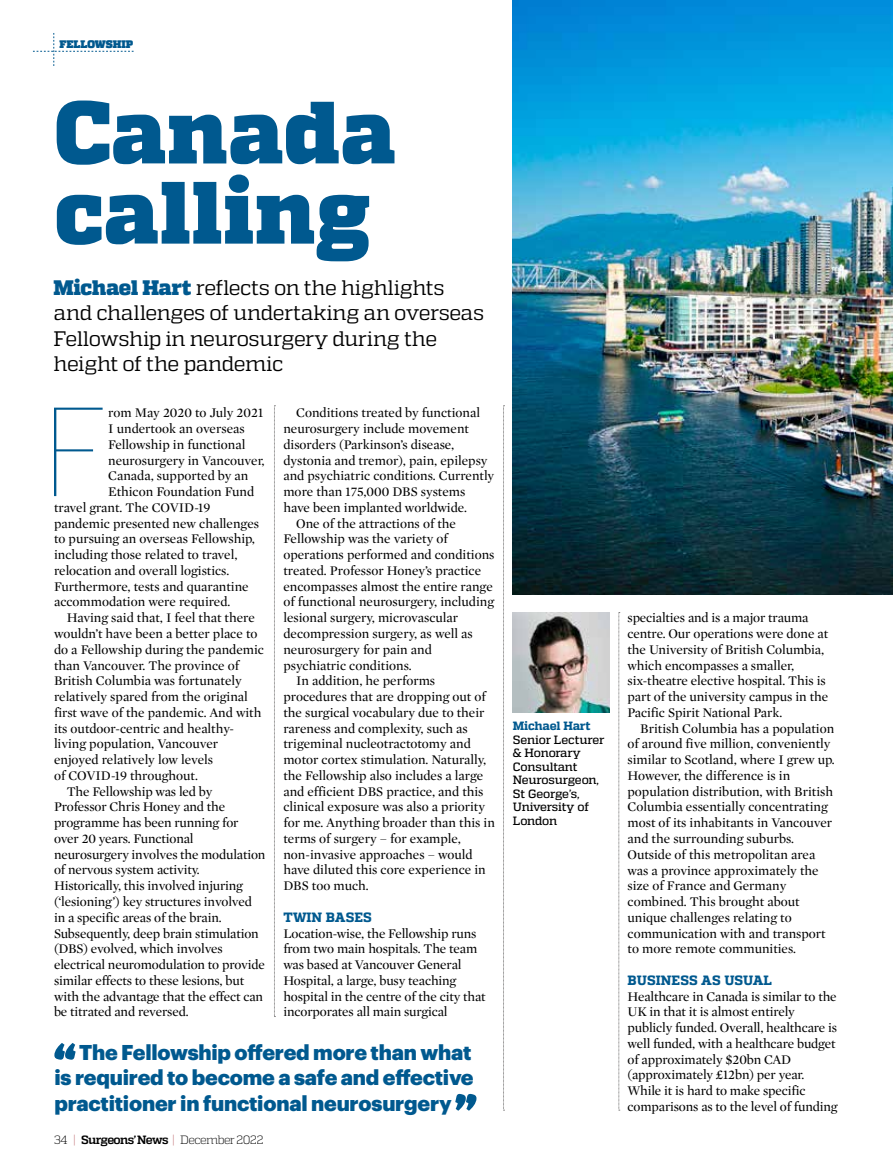
<style>
.page{position:relative;width:893px;height:1170px;background:#fff}
.page>*{position:absolute;margin:0;border:0;box-sizing:border-box;transform-origin:0 0}
.t1{font:100 123.6px "Graphik";color:#00598f}
.t2{font:900 88.05px/80.1px "Quadon";color:#00598f}
.t3{font:21px/25.5px "Quadon";letter-spacing:-.025em;color:#000}
.t4{font:900 21px/25.5px "Graphik";letter-spacing:-.01em;color:#00598f;text-align:justify}
.t5{font:13.5px/15.8px "Mercury Display Roman";color:#000}
.t6{font:800 13.5px "Quadon";letter-spacing:.005em;color:#00598f}
.t7{font:500 12px/13.5px "Quadon";letter-spacing:-.015em;color:#000}
.t8{font:300 12px "Quadon";letter-spacing:-.055em;color:#000}
.t9{font:800 12px "Quadon";letter-spacing:-.015em;color:#00598f}
.t10{font:800 10.95px "Quadon";color:#00598f}
.s1{font-weight:900;color:#00598f}
.s2{font-weight:400;color:#bf6a6d}
.s3{font-weight:700}
</style>
<div class="page">
<svg style="left:54px;top:1043px;width:22px;height:16px"></svg>
<svg style="left:455px;top:1093px;width:21px;height:17px"></svg>
<svg style="left:619px;top:612px;width:1px;height:498px"></svg>
<svg style="left:503px;top:405px;width:2px;height:705px"></svg>
<svg style="left:274px;top:405px;width:1px;height:612px"></svg>
<img style="left:512px;top:0;width:381px;height:594px">
<img style="left:513px;top:612px;width:97px;height:100px">
<svg style="left:33px;top:33px;width:101px;height:33px"></svg>
<p class="t10" style="left:59px;top:38px;width:75px">FELLOWSHIP</p>
<h2 class="t2" style="left:55px;top:95px;width:343px">Canada calling</h2>
<h3 class="t3" style="left:54px;top:274px;width:432px"><span class="s1">Michael Hart</span> reflects on the highlights and challenges of undertaking an overseas Fellowship in neurosurgery during the height of the pandemic</h3>
<h1 class="t1" style="left:42px;top:364px;width:68px">F</h1>
<p class="t5" style="left:108px;top:405px;width:156px">rom May 2020 to July 2021</p>
<p class="t5" style="left:296px;top:405px;width:185px">Conditions treated by functional</p>
<p class="t5" style="left:283px;top:421px;width:187px">neurosurgery include movement</p>
<p class="t5" style="left:283px;top:436px;width:172px">disorders (Parkinson’s disease,</p>
<p class="t5" style="left:283px;top:452px;width:206px">dystonia and tremor), pain, epilepsy</p>
<p class="t5" style="left:283px;top:468px;width:212px">and psychiatric conditions. Currently</p>
<p class="t5" style="left:283px;top:484px;width:183px">more than 175,000 DBS systems</p>
<p class="t5" style="left:283px;top:499px;width:185px">have been implanted worldwide.</p>
<p class="t5" style="left:296px;top:515px;width:161px">One of the attractions of the</p>
<p class="t5" style="left:283px;top:531px;width:166px">Fellowship was the variety of</p>
<p class="t5" style="left:283px;top:547px;width:213px">operations performed and conditions</p>
<p class="t5" style="left:283px;top:562px;width:199px">treated. Professor Honey’s practice</p>
<p class="t5" style="left:283px;top:578px;width:211px">encompasses almost the entire range</p>
<p class="t5" style="left:283px;top:594px;width:212px">of functional neurosurgery, including</p>
<p class="t5" style="left:283px;top:610px;width:176px">lesional surgery, microvascular</p>
<p class="t5" style="left:283px;top:626px;width:191px">decompression surgery, as well as</p>
<p class="t5" style="left:283px;top:641px;width:150px">neurosurgery for pain and</p>
<p class="t5" style="left:283px;top:657px;width:130px">psychiatric conditions.</p>
<p class="t5" style="left:296px;top:673px;width:141px">In addition, he performs</p>
<p class="t5" style="left:283px;top:689px;width:204px">procedures that are dropping out of</p>
<p class="t5" style="left:283px;top:704px;width:203px">the surgical vocabulary due to their</p>
<p class="t5" style="left:283px;top:720px;width:186px">rareness and complexity, such as</p>
<p class="t5" style="left:283px;top:736px;width:189px">trigeminal nucleotractotomy and</p>
<p class="t5" style="left:283px;top:752px;width:204px">motor cortex stimulation. Naturally,</p>
<p class="t5" style="left:283px;top:767px;width:201px">the Fellowship also includes a large</p>
<p class="t5" style="left:283px;top:783px;width:202px">and efficient DBS practice, and this</p>
<p class="t5" style="left:283px;top:799px;width:203px">clinical exposure was also a priority</p>
<p class="t5" style="left:283px;top:815px;width:213px">for me. Anything broader than this in</p>
<p class="t5" style="left:283px;top:830px;width:179px">terms of surgery – for example,</p>
<p class="t5" style="left:283px;top:846px;width:191px">non-invasive approaches – would</p>
<p class="t5" style="left:283px;top:862px;width:204px">have diluted this core experience in</p>
<p class="t5" style="left:283px;top:878px;width:87px">DBS too much.</p>
<p class="t6" style="left:283px;top:909px;width:90px">TWIN BASES</p>
<p class="t5" style="left:283px;top:925px;width:204px">Location-wise, the Fellowship runs from two main hospitals. The team was based at Vancouver General Hospital, a large, busy teaching hospital in the centre of the city that incorporates all main surgical</p>
<p class="t5" style="left:108px;top:421px;width:138px">I undertook an overseas</p>
<p class="t5" style="left:108px;top:436px;width:139px">Fellowship in functional</p>
<p class="t5" style="left:108px;top:452px;width:158px">neurosurgery in Vancouver,</p>
<p class="t5" style="left:108px;top:468px;width:142px">Canada, supported by an</p>
<p class="t5" style="left:108px;top:484px;width:147px">Ethicon Foundation Fund</p>
<p class="t5" style="left:54px;top:499px;width:158px">travel grant. The COVID-19</p>
<p class="t5" style="left:54px;top:515px;width:207px">pandemic presented new challenges</p>
<p class="t5" style="left:54px;top:531px;width:203px">to pursuing an overseas Fellowship,</p>
<p class="t5" style="left:54px;top:547px;width:185px">including those related to travel,</p>
<p class="t5" style="left:54px;top:562px;width:177px">relocation and overall logistics.</p>
<p class="t5" style="left:54px;top:578px;width:196px">Furthermore, tests and quarantine</p>
<p class="t5" style="left:54px;top:594px;width:178px">accommodation were required.</p>
<p class="t5" style="left:67px;top:610px;width:190px">Having said that, I feel that there</p>
<p class="t5" style="left:54px;top:626px;width:205px">wouldn’t have been a better place to</p>
<p class="t5" style="left:54px;top:641px;width:211px">do a Fellowship during the pandemic</p>
<p class="t5" style="left:54px;top:657px;width:187px">than Vancouver. The province of</p>
<p class="t5" style="left:54px;top:673px;width:189px">British Columbia was fortunately</p>
<p class="t5" style="left:54px;top:689px;width:195px">relatively spared from the original</p>
<p class="t5" style="left:54px;top:704px;width:209px">first wave of the pandemic. And with</p>
<p class="t5" style="left:54px;top:720px;width:182px">its outdoor-centric and healthy-</p>
<p class="t5" style="left:54px;top:736px;width:166px">living population, Vancouver</p>
<p class="t5" style="left:54px;top:752px;width:161px">enjoyed relatively low levels</p>
<p class="t5" style="left:54px;top:767px;width:145px">of COVID-19 throughout.</p>
<p class="t5" style="left:67px;top:783px;width:147px">The Fellowship was led by</p>
<p class="t5" style="left:54px;top:799px;width:173px">Professor Chris Honey and the</p>
<p class="t5" style="left:54px;top:815px;width:186px">programme has been running for</p>
<p class="t5" style="left:54px;top:830px;width:141px">over 20 years. Functional</p>
<p class="t5" style="left:54px;top:846px;width:213px">neurosurgery involves the modulation</p>
<p class="t5" style="left:54px;top:862px;width:147px">of nervous system activity.</p>
<p class="t5" style="left:54px;top:878px;width:190px">Historically, this involved injuring</p>
<p class="t5" style="left:54px;top:893px;width:199px">(‘lesioning’) key structures involved</p>
<p class="t5" style="left:54px;top:909px;width:169px">in a specific areas of the brain.</p>
<p class="t5" style="left:54px;top:925px;width:206px">Subsequently, deep brain stimulation</p>
<p class="t5" style="left:54px;top:941px;width:170px">(DBS) evolved, which involves</p>
<p class="t5" style="left:54px;top:956px;width:212px">electrical neuromodulation to provide</p>
<p class="t5" style="left:54px;top:972px;width:192px">similar effects to these lesions, but</p>
<p class="t5" style="left:54px;top:988px;width:211px">with the advantage that the effect can</p>
<p class="t5" style="left:54px;top:1004px;width:136px">be titrated and reversed.</p>
<h3 class="t4" style="left:54px;top:1037px;width:421px;text-indent:25px">The Fellowship offered more than what is required to become a safe and effective practitioner in functional neurosurgery</h3>
<p class="t8" style="left:54px;top:1133px;width:211px">34 <span class="s2">|</span> <span class="s3">Surgeons’ News</span> <span class="s2">|</span> December 2022</p>
<p class="t9" style="left:513px;top:718px;width:79px">Michael Hart</p>
<p class="t7" style="left:513px;top:732px;width:93px">Senior Lecturer &amp; Honorary<br>Consultant<br>Neurosurgeon,<br>St George’s,<br>University of<br>London</p>
<p class="t5" style="left:628px;top:610px;width:202px">specialties and is a major trauma centre. Our operations were done at the University of British Columbia, which encompasses a smaller, six-theatre elective hospital. This is part of the university campus in the Pacific Spirit National Park.</p>
<p class="t5" style="left:628px;top:720px;width:209px;text-indent:13px">British Columbia has a population of around five million, conveniently similar to Scotland, where I grew up.<br>However, the difference is in population distribution, with British Columbia essentially concentrating most of its inhabitants in Vancouver and the surrounding suburbs.<br>Outside of this metropolitan area was a province approximately the size of France and Germany combined. This brought about unique challenges relating to communication with and transport to more remote communities.</p>
<p class="t6" style="left:628px;top:972px;width:146px">BUSINESS AS USUAL</p>
<p class="t5" style="left:628px;top:988px;width:211px">Healthcare in Canada is similar to the UK in that it is almost entirely publicly funded. Overall, healthcare is well funded, with a healthcare budget of approximately $20bn CAD (approximately £12bn) per year.<br>While it is hard to make specific comparisons as to the level of funding</p>
</div>
